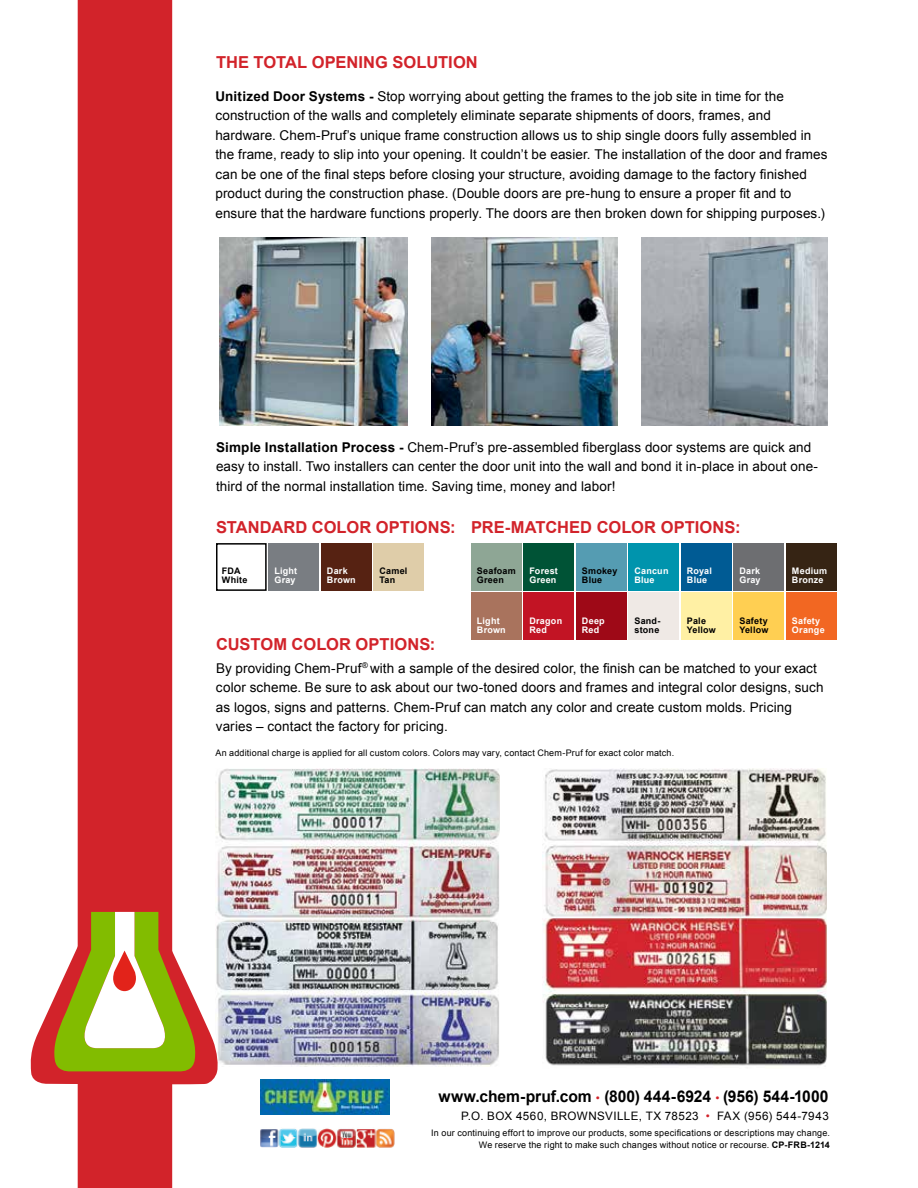
<style>
.page{position:relative;width:918px;height:1188px;background:#fff}
.page>*{position:absolute;margin:0;border:0;box-sizing:border-box;transform-origin:0 0}
.t1{font:700 16.5px "Arial";letter-spacing:.005em;color:#d2232a}
.t2{font:700 16.2px "Arial";color:#000}
.t3{font:13.5px/19.5px "Arial";letter-spacing:.005em;color:#000}
.t4{font:11.7px "Arial";letter-spacing:.04em;color:#000}
.t5{font:9px/12px "Arial";letter-spacing:.02em;color:#000;text-align:right}
.t6{font:700 9px/9px "Arial";letter-spacing:.025em;color:#fff}
.t7{font:700 9px/9px "Arial";letter-spacing:.025em;color:#000}
.s1{font-weight:700}
.s2{font-weight:400;font-size:11.7px;color:#d2232a}
.s3{color:#d2232a}
</style>
<div class="page">
<div style="left:78px;top:0;width:94px;height:1188px;background:#d2232a"></div>
<img style="left:260px;top:1128px;width:134px;height:20px">
<img style="left:261px;top:1080px;width:129px;height:34px">
<img style="left:216px;top:768px;width:284px;height:298px">
<svg style="left:30px;top:898px;width:188px;height:187px"></svg>
<img style="left:641px;top:238px;width:187px;height:187px">
<img style="left:219px;top:238px;width:189px;height:187px">
<img style="left:431px;top:238px;width:187px;height:187px">
<div style="left:216px;top:543px;width:51px;height:48px;border:2px solid #000"></div>
<div style="left:268px;top:543px;width:51px;height:48px;background:#797d82"></div>
<div style="left:321px;top:543px;width:51px;height:48px;background:#562212"></div>
<div style="left:374px;top:543px;width:50px;height:48px;background:#dfcda9"></div>
<div style="left:628px;top:593px;width:51px;height:47px;background:#efe9e5"></div>
<div style="left:681px;top:593px;width:51px;height:47px;background:#fff0a4"></div>
<div style="left:734px;top:593px;width:50px;height:47px;background:#ffcf52"></div>
<div style="left:786px;top:593px;width:51px;height:47px;background:#f26722"></div>
<div style="left:471px;top:593px;width:51px;height:47px;background:#a9735d"></div>
<div style="left:471px;top:543px;width:51px;height:48px;background:#8ea695"></div>
<div style="left:524px;top:543px;width:50px;height:48px;background:#005336"></div>
<div style="left:576px;top:543px;width:51px;height:48px;background:#559cb2"></div>
<div style="left:628px;top:543px;width:51px;height:48px;background:#0094ad"></div>
<div style="left:681px;top:543px;width:51px;height:48px;background:#005b94"></div>
<div style="left:734px;top:543px;width:50px;height:48px;background:#6d6e71"></div>
<div style="left:786px;top:543px;width:51px;height:48px;background:#362414"></div>
<div style="left:524px;top:593px;width:50px;height:47px;background:#c21424"></div>
<div style="left:576px;top:593px;width:51px;height:47px;background:#9e0917"></div>
<img style="left:542px;top:768px;width:285px;height:298px">
<p class="t1" style="left:216px;top:51px;width:263px">THE TOTAL OPENING SOLUTION</p>
<p class="t3" style="left:215px;top:86px;width:614px"><span class="s1">Unitized Door Systems -</span> Stop worrying about getting the frames to the job site in time for the construction of the walls and completely eliminate separate shipments of doors, frames, and hardware. Chem-Pruf’s unique frame construction allows us to ship single doors fully assembled in the frame, ready to slip into your opening. It couldn’t be easier. The installation of the door and frames can be one of the final steps before closing your structure, avoiding damage to the factory finished product during the construction phase. (Double doors are pre-hung to ensure a proper fit and to ensure that the hardware functions properly. The doors are then broken down for shipping purposes.)</p>
<p class="t3" style="left:216px;top:438px;width:604px"><span class="s1">Simple Installation Process -</span> Chem-Pruf’s pre-assembled fiberglass door systems are quick and easy to install. Two installers can center the door unit into the wall and bond it in-place in about one&shy;third of the normal installation time. Saving time, money and labor!</p>
<p class="t1" style="left:216px;top:516px;width:241px">STANDARD COLOR OPTIONS:</p>
<p class="t7" style="left:222px;top:567px;width:27px">FDA<br>White</p>
<p class="t6" style="left:274px;top:567px;width:24px">Light<br>Gray</p>
<p class="t6" style="left:327px;top:567px;width:30px">Dark<br>Brown</p>
<p class="t7" style="left:379px;top:567px;width:29px">Camel<br>Tan</p>
<p class="t1" style="left:216px;top:633px;width:221px">CUSTOM COLOR OPTIONS:</p>
<p class="t1" style="left:471px;top:516px;width:271px">PRE-MATCHED COLOR OPTIONS:</p>
<p class="t7" style="left:477px;top:567px;width:40px">Seafoam<br>Green</p>
<p class="t6" style="left:529px;top:567px;width:30px">Forest<br>Green</p>
<p class="t7" style="left:582px;top:567px;width:37px">Smokey<br>Blue</p>
<p class="t6" style="left:634px;top:567px;width:36px">Cancun<br>Blue</p>
<p class="t6" style="left:687px;top:567px;width:27px">Royal<br>Blue</p>
<p class="t6" style="left:739px;top:567px;width:23px">Dark<br>Gray</p>
<p class="t6" style="left:792px;top:567px;width:37px">Medium<br>Bronze</p>
<p class="t6" style="left:529px;top:616px;width:34px">Dragon<br>Red</p>
<p class="t6" style="left:582px;top:616px;width:24px">Deep<br>Red</p>
<p class="t7" style="left:634px;top:616px;width:27px">Sand&shy;stone</p>
<p class="t7" style="left:687px;top:616px;width:30px">Pale<br>Yellow</p>
<p class="t7" style="left:739px;top:616px;width:30px">Safety<br>Yellow</p>
<p class="t6" style="left:792px;top:616px;width:34px">Safety<br>Orange</p>
<p class="t6" style="left:477px;top:616px;width:30px">Light<br>Brown</p>
<p class="t3" style="left:216px;top:658px;width:609px">By providing Chem-Pruf<sup>®</sup> with a sample of the desired color, the finish can be matched to your exact color scheme. Be sure to ask about our two-toned doors and frames and integral color designs, such as logos, signs and patterns. Chem-Pruf can match any color and create custom molds. Pricing varies – contact the factory for pricing.</p>
<p class="t5" style="left:215px;top:747px;width:460px">An additional charge is applied for all custom colors. Colors may vary, contact Chem-Pruf for exact color match.</p>
<p class="t2" style="left:439px;top:1086px;width:391px">www.chem-pruf.com <span class="s2">•</span> (800) 444-6924 <span class="s2">•</span> (956) 544-1000</p>
<p class="t4" style="left:461px;top:1108px;width:369px">P.O. BOX 4560, BROWNSVILLE, TX 78523 <span class="s3">•</span> FAX (956) 544-7943</p>
<p class="t5" style="left:431px;top:1127px;width:400px">In our continuing effort to improve our products, some specifications or descriptions may change.<br>We reserve the right to make such changes without notice or recourse. <span class="s1">CP-FRB-1214</span></p>
</div>
